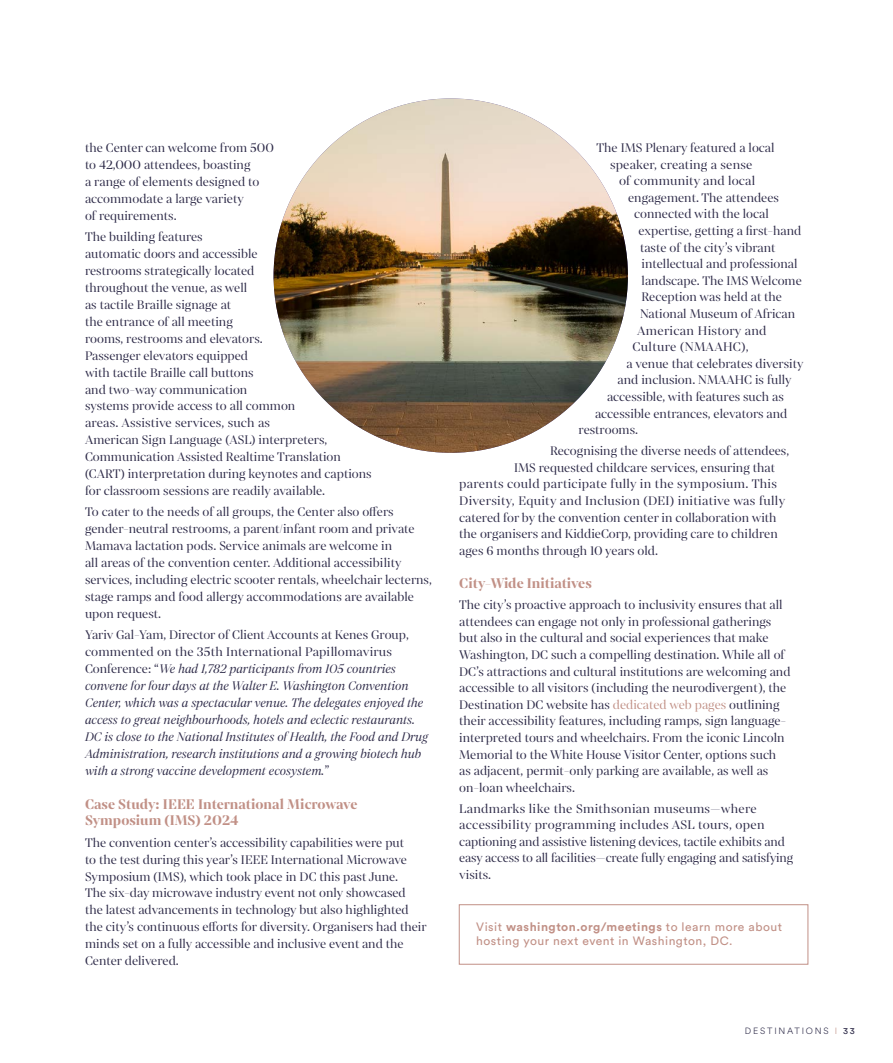
<style>
.page{position:relative;width:893px;height:1063px;background:#fff}
.page>*{position:absolute;margin:0;border:0;box-sizing:border-box;transform-origin:0 0}
.t1{font:700 15px/17px "Mixta Pro";color:#c19086}
.t2{font:13.5px/17px "Mixta Pro";color:#2b2846}
.t3{font:italic 13.5px/17px "Mixta Pro";color:#2b2846}
.t4{font:13.5px "Mixta Pro";letter-spacing:.02em;color:#2b2846}
.t5{font:12px/13.5px "Circular Std";letter-spacing:.04em;color:#c19086}
.t6{font:300 9px "Circular Spotify Text";letter-spacing:.2em;color:#2b2846}
.s1{font-style:normal}
.s2{color:#c19086}
.s3{font-weight:700}
.s4{font-family:"Circular Std";font-weight:400}
</style>
<div class="page">
<img style="left:274px;top:98px;width:354px;height:355px;border-radius:177px">
<div style="left:459px;top:904px;width:349px;height:61px;border:1px solid #c19086"></div>
<p class="t2" style="left:85px;top:139px;width:190px">the Center can welcome from 500 to 42,000 attendees, boasting<br>a range of elements designed to accommodate a large variety<br>of requirements.</p>
<p class="t2" style="left:85px;top:228px;width:288px">The building features<br>automatic doors and accessible<br>restrooms strategically located<br>throughout the venue, as well<br>as tactile Braille signage at<br>the entrance of all meeting<br>rooms, restrooms and elevators.<br>Passenger elevators equipped<br>with tactile Braille call buttons<br>and two-way communication<br>systems provide access to all common<br>areas. Assistive services, such as<br>American Sign Language (ASL) interpreters, Communication Assisted Realtime Translation (CART) interpretation during keynotes and captions for classroom sessions are readily available.</p>
<p class="t2" style="left:85px;top:504px;width:348px">To cater to the needs of all groups, the Center also offers gender-neutral restrooms, a parent/infant room and private Mamava lactation pods. Service animals are welcome in<br>all areas of the convention center. Additional accessibility services, including electric scooter rentals, wheelchair lecterns, stage ramps and food allergy accommodations are available upon request.</p>
<p class="t3" style="left:85px;top:627px;width:344px"><span class="s1">Yariv Gal-Yam, Director of Client Accounts at Kenes Group, commented on the 35th International Papillomavirus Conference: “</span>We had 1,782 participants from 105 countries convene for four days at the Walter E. Washington Convention Center, which was a spectacular venue. The delegates enjoyed the access to great neighbourhoods, hotels and eclectic restaurants.<br>DC is close to the National Institutes of Health, the Food and Drug Administration, research institutions and a growing biotech hub with a strong vaccine development ecosystem.<span class="s1">”</span></p>
<p class="t1" style="left:85px;top:796px;width:274px">Case Study: IEEE International Microwave<br>Symposium (IMS) 2024</p>
<p class="t2" style="left:85px;top:834px;width:343px">The convention center’s accessibility capabilities were put<br>to the test during this year’s IEEE International Microwave Symposium (IMS), which took place in DC this past June.<br>The six-day microwave industry event not only showcased the latest advancements in technology but also highlighted the city’s continuous efforts for diversity. Organisers had their minds set on a fully accessible and inclusive event and the Center delivered.</p>
<p class="t2" style="left:610px;top:140px;width:166px;line-height:16.5px;text-indent:-13px">The IMS Plenary featured a local speaker, creating a sense</p>
<p class="t2" style="left:619px;top:173px;width:138px">of community and local</p>
<p class="t2" style="left:628px;top:189px;width:152px">engagement. The attendees</p>
<p class="t2" style="left:634px;top:206px;width:136px">connected with the local</p>
<p class="t2" style="left:639px;top:222px;width:164px">expertise, getting a first-hand</p>
<p class="t2" style="left:640px;top:239px;width:137px">taste of the city’s vibrant</p>
<p class="t2" style="left:642px;top:256px;width:157px">intellectual and professional</p>
<p class="t2" style="left:642px;top:272px;width:162px">landscape. The IMS Welcome</p>
<p class="t2" style="left:642px;top:289px;width:142px">Reception was held at the</p>
<p class="t2" style="left:640px;top:305px;width:157px">National Museum of African</p>
<p class="t4" style="left:637px;top:323px;width:131px">American History and</p>
<p class="t4" style="left:633px;top:339px;width:118px">Culture (NMAAHC),</p>
<p class="t2" style="left:627px;top:355px;width:179px">a venue that celebrates diversity</p>
<p class="t2" style="left:618px;top:372px;width:175px">and inclusion. NMAAHC is fully</p>
<p class="t2" style="left:607px;top:388px;width:178px">accessible, with features such as</p>
<p class="t2" style="left:595px;top:405px;width:194px">accessible entrances, elevators and</p>
<p class="t2" style="left:579px;top:422px;width:61px">restrooms.</p>
<p class="t2" style="left:550px;top:443px;width:241px">Recognising the diverse needs of attendees,</p>
<p class="t2" style="left:514px;top:459px;width:262px">IMS requested childcare services, ensuring that</p>
<p class="t4" style="left:459px;top:476px;width:319px">parents could participate fully in the symposium. This</p>
<p class="t4" style="left:459px;top:493px;width:327px">Diversity, Equity and Inclusion (DEI) initiative was fully</p>
<p class="t2" style="left:459px;top:509px;width:319px">catered for by the convention center in collaboration with</p>
<p class="t2" style="left:459px;top:525px;width:320px">the organisers and KiddieCorp, providing care to children</p>
<p class="t2" style="left:459px;top:542px;width:200px">ages 6 months through 10 years old.</p>
<p class="t1" style="left:459px;top:575px;width:134px">City-Wide Initiatives</p>
<p class="t2" style="left:459px;top:597px;width:333px">The city’s proactive approach to inclusivity ensures that all attendees can engage not only in professional gatherings but also in the cultural and social experiences that make Washington, DC such a compelling destination. While all of DC’s attractions and cultural institutions are welcoming and accessible to all visitors (including the neurodivergent), the Destination DC website has <span class="s2">dedicated web pages</span> outlining their accessibility features, including ramps, sign language&shy;interpreted tours and wheelchairs. From the iconic Lincoln Memorial to the White House Visitor Center, options such as adjacent, permit-only parking are available, as well as on-loan wheelchairs.</p>
<p class="t2" style="left:459px;top:800px;width:336px">Landmarks like the Smithsonian museums—where accessibility programming includes ASL tours, open captioning and assistive listening devices, tactile exhibits and easy access to all facilities—create fully engaging and satisfying visits.</p>
<p class="t5" style="left:476px;top:920px;width:307px">Visit <span class="s3">washington.org/meetings</span> to learn more about hosting your next event in Washington, DC.</p>
<p class="t6" style="left:745px;top:1025px;width:111px">DESTINATIONS <span class="s2">I</span> <span class="s4">33</span></p>
</div>
